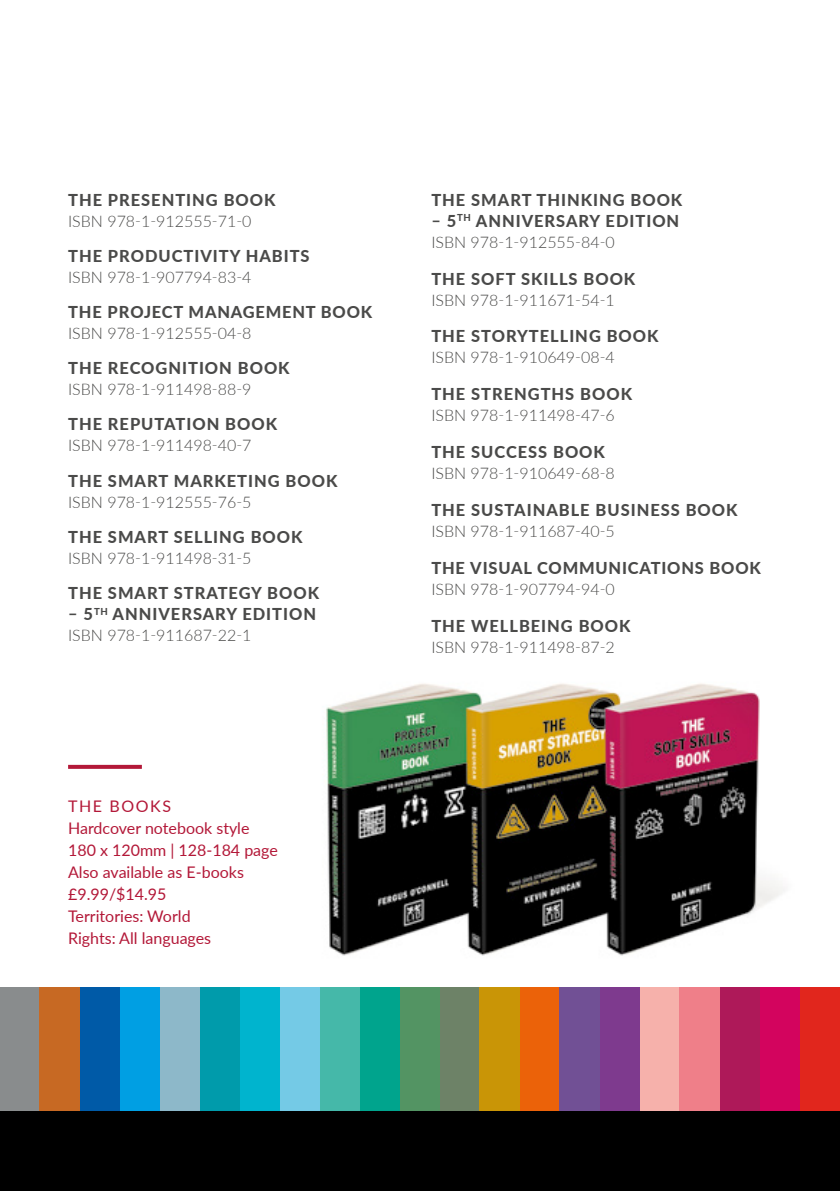
<style>
.page{position:relative;width:840px;height:1191px;background:#fff}
.page>*{position:absolute;margin:0;border:0;box-sizing:border-box;transform-origin:0 0}
.t1{font:800 16.4px "Lato";letter-spacing:.06em;color:#4a4a49}
.t2{font:300 16px "Lato";color:#4a4a49}
.t3{font:16px/22px "Lato";color:#b31838}
</style>
<div class="page">
<div style="left:160px;top:987px;width:40px;height:125px;background:#8db8c9"></div>
<div style="left:759px;top:987px;width:40px;height:125px;background:#d3045e"></div>
<div style="left:719px;top:987px;width:40px;height:125px;background:#ae1959"></div>
<div style="left:799px;top:987px;width:40px;height:125px;background:#e1261d"></div>
<div style="left:639px;top:987px;width:40px;height:125px;background:#f6b1ab"></div>
<div style="left:679px;top:987px;width:40px;height:125px;background:#ef7f89"></div>
<div style="left:599px;top:987px;width:40px;height:125px;background:#7e3a8e"></div>
<div style="left:519px;top:987px;width:40px;height:125px;background:#eb6209"></div>
<div style="left:360px;top:987px;width:40px;height:125px;background:#00a48d"></div>
<div style="left:320px;top:987px;width:40px;height:125px;background:#45b8a9"></div>
<div style="left:200px;top:987px;width:40px;height:125px;background:#009bab"></div>
<div style="left:80px;top:987px;width:40px;height:125px;background:#005aa7"></div>
<div style="left:120px;top:987px;width:40px;height:125px;background:#009fe3"></div>
<div style="left:280px;top:987px;width:40px;height:125px;background:#74cae6"></div>
<div style="left:240px;top:987px;width:40px;height:125px;background:#00b4ce"></div>
<div style="left:440px;top:987px;width:39px;height:125px;background:#6d8267"></div>
<div style="left:0;top:987px;width:40px;height:125px;background:#898c8d"></div>
<div style="left:400px;top:987px;width:40px;height:125px;background:#539463"></div>
<div style="left:479px;top:987px;width:40px;height:125px;background:#c99506"></div>
<div style="left:40px;top:987px;width:40px;height:125px;background:#c76923"></div>
<div style="left:559px;top:987px;width:40px;height:125px;background:#715095"></div>
<div style="left:0;top:1111px;width:839px;height:80px;background:#000"></div>
<img style="left:326px;top:683px;width:458px;height:273px">
<svg style="left:68px;top:765px;width:74px;height:4px"></svg>
<p class="t1" style="left:68px;top:187px;width:209px">THE PRESENTING BOOK</p>
<p class="t2" style="left:68px;top:210px;width:185px">ISBN 978-1-912555-71-0</p>
<p class="t1" style="left:68px;top:244px;width:243px">THE PRODUCTIVITY HABITS</p>
<p class="t2" style="left:68px;top:266px;width:185px">ISBN 978-1-907794-83-4</p>
<p class="t1" style="left:68px;top:300px;width:305px">THE PROJECT MANAGEMENT BOOK</p>
<p class="t2" style="left:68px;top:322px;width:185px">ISBN 978-1-912555-04-8</p>
<p class="t1" style="left:68px;top:356px;width:223px">THE RECOGNITION BOOK</p>
<p class="t2" style="left:68px;top:378px;width:185px">ISBN 978-1-911498-88-9</p>
<p class="t1" style="left:68px;top:412px;width:210px">THE REPUTATION BOOK</p>
<p class="t2" style="left:68px;top:434px;width:185px">ISBN 978-1-911498-40-7</p>
<p class="t1" style="left:68px;top:468px;width:271px">THE SMART MARKETING BOOK</p>
<p class="t2" style="left:68px;top:491px;width:185px">ISBN 978-1-912555-76-5</p>
<p class="t1" style="left:68px;top:524px;width:236px">THE SMART SELLING BOOK</p>
<p class="t2" style="left:68px;top:547px;width:185px">ISBN 978-1-911498-31-5</p>
<p class="t1" style="left:68px;top:581px;width:252px">THE SMART STRATEGY BOOK</p>
<p class="t1" style="left:68px;top:602px;width:249px">– 5<sup>TH</sup> ANNIVERSARY EDITION</p>
<p class="t2" style="left:68px;top:624px;width:185px">ISBN 978-1-911687-22-1</p>
<p class="t1" style="left:431px;top:187px;width:252px">THE SMART THINKING BOOK</p>
<p class="t1" style="left:431px;top:208px;width:249px">– 5<sup>TH</sup> ANNIVERSARY EDITION</p>
<p class="t2" style="left:431px;top:231px;width:185px">ISBN 978-1-912555-84-0</p>
<p class="t1" style="left:431px;top:266px;width:205px">THE SOFT SKILLS BOOK</p>
<p class="t2" style="left:431px;top:289px;width:185px">ISBN 978-1-911671-54-1</p>
<p class="t1" style="left:431px;top:324px;width:229px">THE STORYTELLING BOOK</p>
<p class="t2" style="left:431px;top:346px;width:185px">ISBN 978-1-910649-08-4</p>
<p class="t1" style="left:431px;top:382px;width:202px">THE STRENGTHS BOOK</p>
<p class="t2" style="left:431px;top:404px;width:185px">ISBN 978-1-911498-47-6</p>
<p class="t1" style="left:431px;top:440px;width:175px">THE SUCCESS BOOK</p>
<p class="t2" style="left:431px;top:462px;width:185px">ISBN 978-1-910649-68-8</p>
<p class="t1" style="left:431px;top:498px;width:307px">THE SUSTAINABLE BUSINESS BOOK</p>
<p class="t2" style="left:431px;top:520px;width:185px">ISBN 978-1-911687-40-5</p>
<p class="t1" style="left:431px;top:556px;width:331px">THE VISUAL COMMUNICATIONS BOOK</p>
<p class="t2" style="left:431px;top:578px;width:185px">ISBN 978-1-907794-94-0</p>
<p class="t1" style="left:431px;top:614px;width:201px">THE WELLBEING BOOK</p>
<p class="t2" style="left:431px;top:636px;width:185px">ISBN 978-1-911498-87-2</p>
<p class="t3" style="left:68px;top:795px;width:211px">THE BOOKS<br>Hardcover notebook style<br>180 x 120mm | 128-184 page<br>Also available as E-books £9.99/$14.95<br>Territories: World<br>Rights: All languages</p>
</div>
